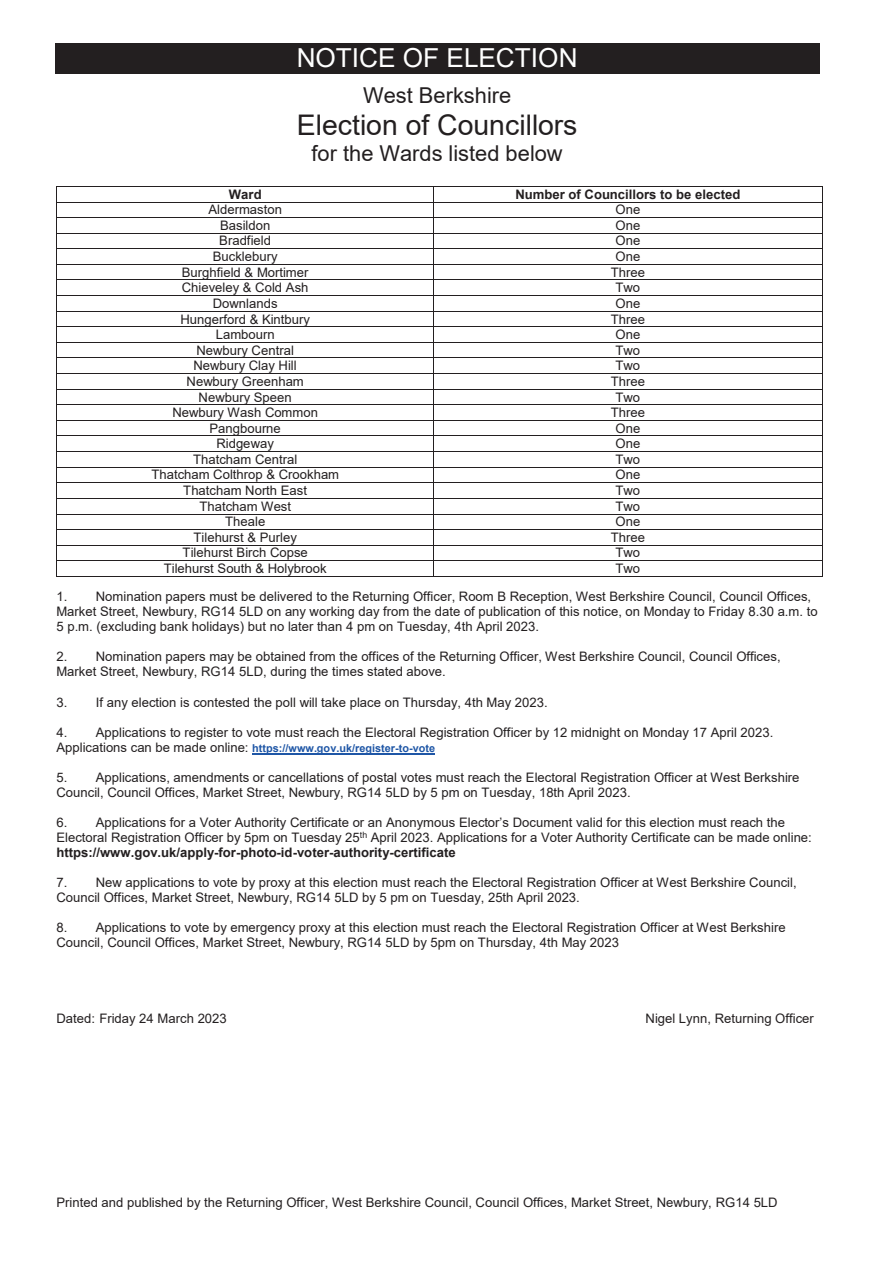
<style>
.page{position:relative;width:893px;height:1263px;background:#fff}
.page>*{position:absolute;margin:0;border:0;box-sizing:border-box;transform-origin:0 0}
.t1{font:28.35px "Arial";color:#231f20}
.t2{font:26.25px "Arial";color:#fff}
.t3{font:21.9px "Arial";color:#231f20}
.t4{font:13.05px/15px "Arial";color:#231f20}
.t5{font:700 13.05px "Arial";color:#231f20}
.t6{font:700 10.8px "Arial";letter-spacing:.005em;color:#1e56a6}
.s1{font-weight:400;font-size:13.05px;color:#231f20}
.s2{font-weight:700}
</style>
<div class="page">
<div style="left:55px;top:43px;width:764px;height:30px;background:#231f20"></div>
<hr style="left:57px;top:186px;width:376px;height:1px;background:#231f20">
<hr style="left:434px;top:186px;width:388px;height:1px;background:#231f20">
<hr style="left:57px;top:202px;width:376px;height:1px;background:#231f20">
<hr style="left:434px;top:202px;width:388px;height:1px;background:#231f20">
<hr style="left:57px;top:217px;width:376px;height:1px;background:#231f20">
<hr style="left:434px;top:217px;width:388px;height:1px;background:#231f20">
<hr style="left:57px;top:233px;width:376px;height:1px;background:#231f20">
<hr style="left:434px;top:233px;width:388px;height:1px;background:#231f20">
<hr style="left:57px;top:248px;width:376px;height:1px;background:#231f20">
<hr style="left:434px;top:248px;width:388px;height:1px;background:#231f20">
<hr style="left:57px;top:264px;width:376px;height:1px;background:#231f20">
<hr style="left:434px;top:264px;width:388px;height:1px;background:#231f20">
<hr style="left:57px;top:280px;width:376px;height:1px;background:#231f20">
<hr style="left:434px;top:280px;width:388px;height:1px;background:#231f20">
<hr style="left:57px;top:295px;width:376px;height:1px;background:#231f20">
<hr style="left:434px;top:295px;width:388px;height:1px;background:#231f20">
<hr style="left:57px;top:311px;width:376px;height:1px;background:#231f20">
<hr style="left:434px;top:311px;width:388px;height:1px;background:#231f20">
<hr style="left:57px;top:326px;width:376px;height:1px;background:#231f20">
<hr style="left:434px;top:326px;width:388px;height:1px;background:#231f20">
<hr style="left:57px;top:342px;width:376px;height:1px;background:#231f20">
<hr style="left:434px;top:342px;width:388px;height:1px;background:#231f20">
<hr style="left:57px;top:358px;width:376px;height:1px;background:#231f20">
<hr style="left:434px;top:358px;width:388px;height:1px;background:#231f20">
<hr style="left:57px;top:373px;width:376px;height:1px;background:#231f20">
<hr style="left:434px;top:373px;width:388px;height:1px;background:#231f20">
<hr style="left:57px;top:389px;width:376px;height:1px;background:#231f20">
<hr style="left:434px;top:389px;width:388px;height:1px;background:#231f20">
<hr style="left:57px;top:405px;width:376px;height:1px;background:#231f20">
<hr style="left:434px;top:405px;width:388px;height:1px;background:#231f20">
<hr style="left:57px;top:420px;width:376px;height:1px;background:#231f20">
<hr style="left:434px;top:420px;width:388px;height:1px;background:#231f20">
<hr style="left:57px;top:436px;width:376px;height:1px;background:#231f20">
<hr style="left:434px;top:436px;width:388px;height:1px;background:#231f20">
<hr style="left:57px;top:451px;width:376px;height:1px;background:#231f20">
<hr style="left:434px;top:451px;width:388px;height:1px;background:#231f20">
<hr style="left:57px;top:467px;width:376px;height:1px;background:#231f20">
<hr style="left:434px;top:467px;width:388px;height:1px;background:#231f20">
<hr style="left:57px;top:482px;width:376px;height:1px;background:#231f20">
<hr style="left:434px;top:482px;width:388px;height:1px;background:#231f20">
<hr style="left:57px;top:498px;width:376px;height:1px;background:#231f20">
<hr style="left:434px;top:498px;width:388px;height:1px;background:#231f20">
<hr style="left:57px;top:514px;width:376px;height:1px;background:#231f20">
<hr style="left:434px;top:514px;width:388px;height:1px;background:#231f20">
<hr style="left:57px;top:529px;width:376px;height:1px;background:#231f20">
<hr style="left:434px;top:529px;width:388px;height:1px;background:#231f20">
<hr style="left:57px;top:545px;width:376px;height:1px;background:#231f20">
<hr style="left:434px;top:545px;width:388px;height:1px;background:#231f20">
<hr style="left:57px;top:560px;width:376px;height:1px;background:#231f20">
<hr style="left:434px;top:560px;width:388px;height:1px;background:#231f20">
<svg style="left:56px;top:186px;width:1px;height:391px"></svg>
<hr style="left:57px;top:576px;width:376px;height:1px;background:#231f20">
<svg style="left:433px;top:186px;width:1px;height:391px"></svg>
<hr style="left:434px;top:576px;width:388px;height:1px;background:#231f20">
<svg style="left:822px;top:186px;width:1px;height:391px"></svg>
<hr style="left:252px;top:753px;width:183px;height:1px;background:#1e56a6">
<h2 class="t2" style="left:297px;top:40px;width:282px">NOTICE OF ELECTION</h2>
<h3 class="t3" style="left:363px;top:81px;width:150px">West Berkshire</h3>
<h1 class="t1" style="left:297px;top:105px;width:282px">Election of Councillors</h1>
<h3 class="t3" style="left:312px;top:138px;width:253px">for the Wards listed below</h3>
<p class="t5" style="left:229px;top:185px;width:34px">Ward</p>
<p class="t5" style="left:515px;top:185px;width:226px">Number of Councillors to be elected</p>
<p class="t4" style="left:208px;top:202px;width:75px">Aldermaston</p>
<p class="t4" style="left:615px;top:202px;width:26px">One</p>
<p class="t4" style="left:220px;top:218px;width:52px">Basildon</p>
<p class="t4" style="left:615px;top:218px;width:26px">One</p>
<p class="t4" style="left:219px;top:233px;width:53px">Bradfield</p>
<p class="t4" style="left:615px;top:233px;width:26px">One</p>
<p class="t4" style="left:213px;top:249px;width:66px">Bucklebury</p>
<p class="t4" style="left:615px;top:249px;width:26px">One</p>
<p class="t4" style="left:182px;top:264px;width:128px">Burghfield &amp; Mortimer</p>
<p class="t4" style="left:611px;top:264px;width:36px">Three</p>
<p class="t4" style="left:182px;top:280px;width:128px">Chieveley &amp; Cold Ash</p>
<p class="t4" style="left:615px;top:280px;width:26px">Two</p>
<p class="t4" style="left:213px;top:296px;width:66px">Downlands</p>
<p class="t4" style="left:615px;top:296px;width:26px">One</p>
<p class="t4" style="left:180px;top:311px;width:131px">Hungerford &amp; Kintbury</p>
<p class="t4" style="left:611px;top:311px;width:36px">Three</p>
<p class="t4" style="left:216px;top:327px;width:60px">Lambourn</p>
<p class="t4" style="left:615px;top:327px;width:26px">One</p>
<p class="t4" style="left:196px;top:342px;width:99px">Newbury Central</p>
<p class="t4" style="left:615px;top:342px;width:26px">Two</p>
<p class="t4" style="left:194px;top:358px;width:105px">Newbury Clay Hill</p>
<p class="t4" style="left:615px;top:358px;width:26px">Two</p>
<p class="t4" style="left:187px;top:374px;width:119px">Newbury Greenham</p>
<p class="t4" style="left:611px;top:374px;width:36px">Three</p>
<p class="t4" style="left:199px;top:389px;width:95px">Newbury Speen</p>
<p class="t4" style="left:615px;top:389px;width:26px">Two</p>
<p class="t4" style="left:172px;top:405px;width:147px">Newbury Wash Common</p>
<p class="t4" style="left:611px;top:405px;width:36px">Three</p>
<p class="t4" style="left:209px;top:420px;width:73px">Pangbourne</p>
<p class="t4" style="left:615px;top:420px;width:26px">One</p>
<p class="t4" style="left:216px;top:436px;width:59px">Ridgeway</p>
<p class="t4" style="left:615px;top:436px;width:26px">One</p>
<p class="t4" style="left:193px;top:452px;width:106px">Thatcham Central</p>
<p class="t4" style="left:615px;top:452px;width:26px">Two</p>
<p class="t4" style="left:151px;top:467px;width:189px">Thatcham Colthrop &amp; Crookham</p>
<p class="t4" style="left:615px;top:467px;width:26px">One</p>
<p class="t4" style="left:183px;top:483px;width:125px">Thatcham North East</p>
<p class="t4" style="left:615px;top:483px;width:26px">Two</p>
<p class="t4" style="left:199px;top:499px;width:93px">Thatcham West</p>
<p class="t4" style="left:615px;top:499px;width:26px">Two</p>
<p class="t4" style="left:225px;top:514px;width:42px">Theale</p>
<p class="t4" style="left:615px;top:514px;width:26px">One</p>
<p class="t4" style="left:194px;top:530px;width:105px">Tilehurst &amp; Purley</p>
<p class="t4" style="left:611px;top:530px;width:36px">Three</p>
<p class="t4" style="left:183px;top:545px;width:127px">Tilehurst Birch Copse</p>
<p class="t4" style="left:615px;top:545px;width:26px">Two</p>
<p class="t4" style="left:164px;top:561px;width:165px">Tilehurst South &amp; Holybrook</p>
<p class="t4" style="left:615px;top:561px;width:26px">Two</p>
<p class="t4" style="left:56px;top:589px;width:763px">1. Nomination papers must be delivered to the Returning Officer, Room B Reception, West Berkshire Council, Council Offices,<br>Market Street, Newbury, RG14 5LD on any working day from the date of publication of this notice, on Monday to Friday 8.30 a.m. to<br>5 p.m. (excluding bank holidays) but no later than 4 pm on Tuesday, 4th April 2023.</p>
<p class="t4" style="left:56px;top:649px;width:726px">2. Nomination papers may be obtained from the offices of the Returning Officer, West Berkshire Council, Council Offices,<br>Market Street, Newbury, RG14 5LD, during the times stated above.</p>
<p class="t4" style="left:56px;top:694px;width:493px">3. If any election is contested the poll will take place on Thursday, 4th May 2023.</p>
<p class="t4" style="left:56px;top:724px;width:718px">4. Applications to register to vote must reach the Electoral Registration Officer by 12 midnight on Monday 17 April 2023.</p>
<p class="t6" style="left:56px;top:740px;width:380px"><span class="s1">Applications can be made online:</span> https://www.gov.uk/register-to-vote</p>
<p class="t4" style="left:56px;top:770px;width:744px">5. Applications, amendments or cancellations of postal votes must reach the Electoral Registration Officer at West Berkshire<br>Council, Council Offices, Market Street, Newbury, RG14 5LD by 5 pm on Tuesday, 18th April 2023.</p>
<p class="t4" style="left:56px;top:815px;width:757px">6. Applications for a Voter Authority Certificate or an Anonymous Elector’s Document valid for this election must reach the<br>Electoral Registration Officer by 5pm on Tuesday 25<sup>th</sup> April 2023. Applications for a Voter Authority Certificate can be made online: <span class="s2">https://www.gov.uk/apply-for-photo-id-voter-authority-certificate</span></p>
<p class="t4" style="left:56px;top:875px;width:742px">7. New applications to vote by proxy at this election must reach the Electoral Registration Officer at West Berkshire Council,<br>Council Offices, Market Street, Newbury, RG14 5LD by 5 pm on Tuesday, 25th April 2023.</p>
<p class="t4" style="left:56px;top:920px;width:731px">8. Applications to vote by emergency proxy at this election must reach the Electoral Registration Officer at West Berkshire<br>Council, Council Offices, Market Street, Newbury, RG14 5LD by 5pm on Thursday, 4th May 2023</p>
<p class="t4" style="left:56px;top:1010px;width:172px">Dated: Friday 24 March 2023</p>
<p class="t4" style="left:646px;top:1010px;width:170px">Nigel Lynn, Returning Officer</p>
<p class="t4" style="left:56px;top:1195px;width:723px">Printed and published by the Returning Officer, West Berkshire Council, Council Offices, Market Street, Newbury, RG14 5LD</p>
</div>
